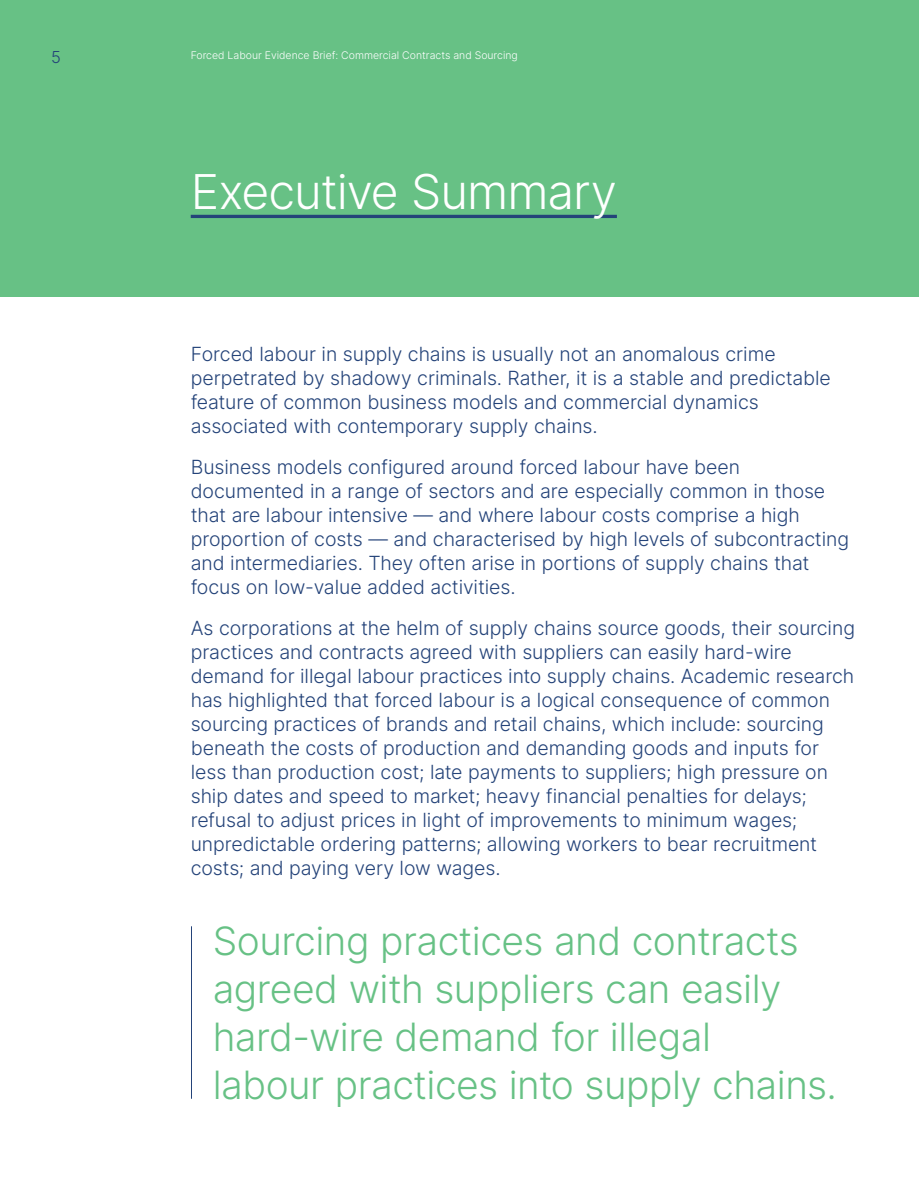
<style>
.page{position:relative;width:919px;height:1187px;background:#fff}
.page>*{position:absolute;margin:0;border:0;box-sizing:border-box;transform-origin:0 0}
.t1{font:300 48px "Inter";letter-spacing:-.02em;color:#fff}
.t2{font:300 39px/48px "Inter";letter-spacing:-.015em;color:#67c185}
.t3{font:300 19.5px/24px "Inter";letter-spacing:-.005em;color:#244379}
.t4{font:300 16.5px "Inter";color:#244379}
.t5{font:300 10.5px "Inter";color:#fff}
</style>
<div class="page">
<div style="left:0;top:0;width:918px;height:296px;background:#67c185"></div>
<hr style="left:191px;top:215px;width:426px;height:3px;background:#244379">
<hr style="left:191px;top:926px;width:1px;height:172px;background:#244379">
<p class="t4" style="left:51px;top:45px;width:11px">5</p>
<p class="t5" style="left:191px;top:47px;width:328px">Forced Labour Evidence Brief: Commercial Contracts and Sourcing</p>
<h1 class="t1" style="left:191px;top:156px;width:427px">Executive Summary</h1>
<p class="t3" style="left:191px;top:341px;width:641px">Forced labour in supply chains is usually not an anomalous crime perpetrated by shadowy criminals. Rather, it is a stable and predictable feature of common business models and commercial dynamics associated with contemporary supply chains.</p>
<p class="t3" style="left:191px;top:454px;width:660px">Business models configured around forced labour have been documented in a range of sectors and are especially common in those that are labour intensive — and where labour costs comprise a high proportion of costs — and characterised by high levels of subcontracting and intermediaries. They often arise in portions of supply chains that focus on low-value added activities.</p>
<p class="t3" style="left:191px;top:615px;width:665px">As corporations at the helm of supply chains source goods, their sourcing practices and contracts agreed with suppliers can easily hard-wire demand for illegal labour practices into supply chains. Academic research has highlighted that forced labour is a logical consequence of common sourcing practices of brands and retail chains, which include: sourcing beneath the costs of production and demanding goods and inputs for less than production cost; late payments to suppliers; high pressure on ship dates and speed to market; heavy financial penalties for delays; refusal to adjust prices in light of improvements to minimum wages; unpredictable ordering patterns; allowing workers to bear recruitment costs; and paying very low wages.</p>
<h2 class="t2" style="left:213px;top:915px;width:625px">Sourcing practices and contracts agreed with suppliers can easily hard-wire demand for illegal<br>labour practices into supply chains.</h2>
</div>
